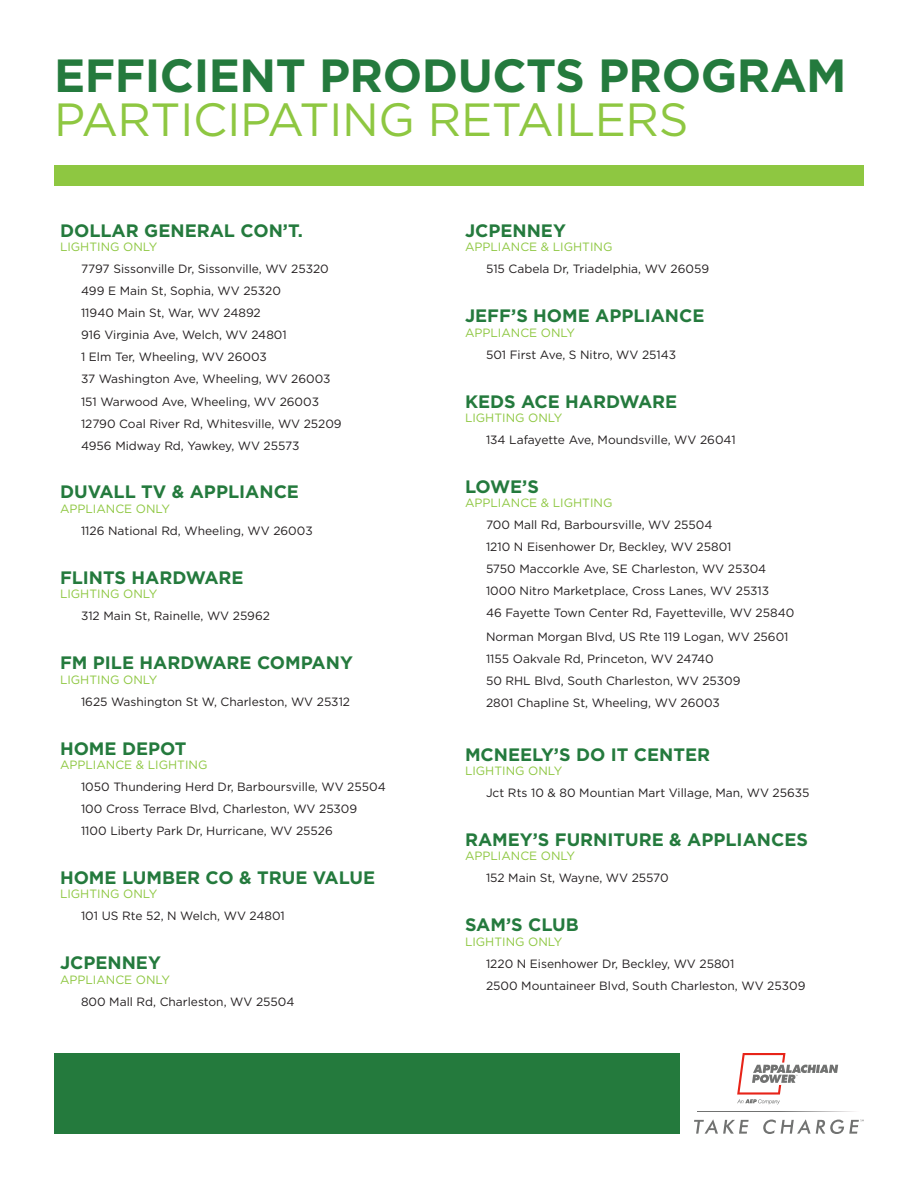
<style>
.page{position:relative;width:918px;height:1188px;background:#fff}
.page>*{position:absolute;margin:0;border:0;box-sizing:border-box;transform-origin:0 0}
.t1{font:700 46.5px "Gotham";letter-spacing:-.01em;color:#247a3d}
.t2{font:46.5px "Gotham";letter-spacing:-.01em;color:#8ec741}
.t3{font:700 18px "Gotham";color:#247a3d}
.t4{font:12px "Gotham";color:#231f20}
.t5{font:12px "Gotham";color:#8ec741}
</style>
<div class="page">
<svg style="left:694px;top:1119px;width:55px;height:15px"></svg>
<svg style="left:763px;top:1119px;width:101px;height:15px"></svg>
<svg style="left:737px;top:1053px;width:101px;height:51px"></svg>
<div style="left:54px;top:1053px;width:625px;height:81px;background:#247a3d"></div>
<div style="left:54px;top:165px;width:810px;height:21px;background:#8ec741"></div>
<h1 class="t1" style="left:54px;top:49px;width:794px">EFFICIENT PRODUCTS PROGRAM</h1>
<h1 class="t2" style="left:54px;top:94px;width:636px">PARTICIPATING RETAILERS</h1>
<p class="t3" style="left:60px;top:220px;width:245px">DOLLAR GENERAL CON’T.</p>
<p class="t5" style="left:60px;top:240px;width:99px">LIGHTING ONLY</p>
<p class="t4" style="left:81px;top:262px;width:249px">7797 Sissonville Dr, Sissonville, WV 25320</p>
<p class="t4" style="left:81px;top:284px;width:202px">499 E Main St, Sophia, WV 25320</p>
<p class="t4" style="left:81px;top:306px;width:181px">11940 Main St, War, WV 24892</p>
<p class="t4" style="left:81px;top:329px;width:207px">916 Virginia Ave, Welch, WV 24801</p>
<p class="t4" style="left:81px;top:351px;width:187px">1 Elm Ter, Wheeling, WV 26003</p>
<p class="t4" style="left:81px;top:373px;width:251px">37 Washington Ave, Wheeling, WV 26003</p>
<p class="t4" style="left:81px;top:395px;width:240px">151 Warwood Ave, Wheeling, WV 26003</p>
<p class="t4" style="left:81px;top:417px;width:262px">12790 Coal River Rd, Whitesville, WV 25209</p>
<p class="t4" style="left:81px;top:439px;width:220px">4956 Midway Rd, Yawkey, WV 25573</p>
<p class="t3" style="left:60px;top:482px;width:241px">DUVALL TV &amp; APPLIANCE</p>
<p class="t5" style="left:60px;top:502px;width:112px">APPLIANCE ONLY</p>
<p class="t4" style="left:81px;top:524px;width:233px">1126 National Rd, Wheeling, WV 26003</p>
<p class="t3" style="left:60px;top:567px;width:185px">FLINTS HARDWARE</p>
<p class="t5" style="left:60px;top:587px;width:99px">LIGHTING ONLY</p>
<p class="t4" style="left:81px;top:609px;width:191px">312 Main St, Rainelle, WV 25962</p>
<p class="t3" style="left:60px;top:652px;width:294px">FM PILE HARDWARE COMPANY</p>
<p class="t5" style="left:60px;top:673px;width:99px">LIGHTING ONLY</p>
<p class="t4" style="left:81px;top:695px;width:271px">1625 Washington St W, Charleston, WV 25312</p>
<p class="t3" style="left:60px;top:738px;width:128px">HOME DEPOT</p>
<p class="t5" style="left:60px;top:758px;width:149px">APPLIANCE &amp; LIGHTING</p>
<p class="t4" style="left:81px;top:780px;width:306px">1050 Thundering Herd Dr, Barboursville, WV 25504</p>
<p class="t4" style="left:81px;top:802px;width:278px">100 Cross Terrace Blvd, Charleston, WV 25309</p>
<p class="t4" style="left:81px;top:824px;width:253px">1100 Liberty Park Dr, Hurricane, WV 25526</p>
<p class="t3" style="left:60px;top:867px;width:317px">HOME LUMBER CO &amp; TRUE VALUE</p>
<p class="t5" style="left:60px;top:887px;width:99px">LIGHTING ONLY</p>
<p class="t4" style="left:81px;top:910px;width:205px">101 US Rte 52, N Welch, WV 24801</p>
<p class="t3" style="left:60px;top:953px;width:102px">JCPENNEY</p>
<p class="t5" style="left:60px;top:973px;width:112px">APPLIANCE ONLY</p>
<p class="t4" style="left:81px;top:995px;width:215px">800 Mall Rd, Charleston, WV 25504</p>
<p class="t3" style="left:465px;top:220px;width:102px">JCPENNEY</p>
<p class="t5" style="left:465px;top:240px;width:149px">APPLIANCE &amp; LIGHTING</p>
<p class="t4" style="left:486px;top:262px;width:225px">515 Cabela Dr, Triadelphia, WV 26059</p>
<p class="t3" style="left:465px;top:305px;width:241px">JEFF’S HOME APPLIANCE</p>
<p class="t5" style="left:465px;top:326px;width:112px">APPLIANCE ONLY</p>
<p class="t4" style="left:486px;top:348px;width:192px">501 First Ave, S Nitro, WV 25143</p>
<p class="t3" style="left:465px;top:391px;width:214px">KEDS ACE HARDWARE</p>
<p class="t5" style="left:465px;top:411px;width:99px">LIGHTING ONLY</p>
<p class="t4" style="left:486px;top:433px;width:251px">134 Lafayette Ave, Moundsville, WV 26041</p>
<p class="t3" style="left:465px;top:476px;width:75px">LOWE’S</p>
<p class="t5" style="left:465px;top:496px;width:149px">APPLIANCE &amp; LIGHTING</p>
<p class="t4" style="left:486px;top:518px;width:228px">700 Mall Rd, Barboursville, WV 25504</p>
<p class="t4" style="left:486px;top:541px;width:247px">1210 N Eisenhower Dr, Beckley, WV 25801</p>
<p class="t4" style="left:486px;top:563px;width:282px">5750 Maccorkle Ave, SE Charleston, WV 25304</p>
<p class="t4" style="left:486px;top:585px;width:285px">1000 Nitro Marketplace, Cross Lanes, WV 25313</p>
<p class="t4" style="left:486px;top:607px;width:310px">46 Fayette Town Center Rd, Fayetteville, WV 25840</p>
<p class="t4" style="left:486px;top:630px;width:304px">Norman Morgan Blvd, US Rte 119 Logan, WV 25601</p>
<p class="t4" style="left:486px;top:652px;width:229px">1155 Oakvale Rd, Princeton, WV 24740</p>
<p class="t4" style="left:486px;top:674px;width:256px">50 RHL Blvd, South Charleston, WV 25309</p>
<p class="t4" style="left:486px;top:696px;width:235px">2801 Chapline St, Wheeling, WV 26003</p>
<p class="t3" style="left:465px;top:744px;width:247px">MCNEELY’S DO IT CENTER</p>
<p class="t5" style="left:465px;top:764px;width:99px">LIGHTING ONLY</p>
<p class="t4" style="left:486px;top:786px;width:325px">Jct Rts 10 &amp; 80 Mountian Mart Village, Man, WV 25635</p>
<p class="t3" style="left:465px;top:829px;width:345px">RAMEY’S FURNITURE &amp; APPLIANCES</p>
<p class="t5" style="left:465px;top:849px;width:112px">APPLIANCE ONLY</p>
<p class="t4" style="left:486px;top:871px;width:184px">152 Main St, Wayne, WV 25570</p>
<p class="t3" style="left:465px;top:915px;width:115px">SAM’S CLUB</p>
<p class="t5" style="left:465px;top:935px;width:99px">LIGHTING ONLY</p>
<p class="t4" style="left:486px;top:957px;width:250px">1220 N Eisenhower Dr, Beckley, WV 25801</p>
<p class="t4" style="left:486px;top:979px;width:321px">2500 Mountaineer Blvd, South Charleston, WV 25309</p>
</div>
